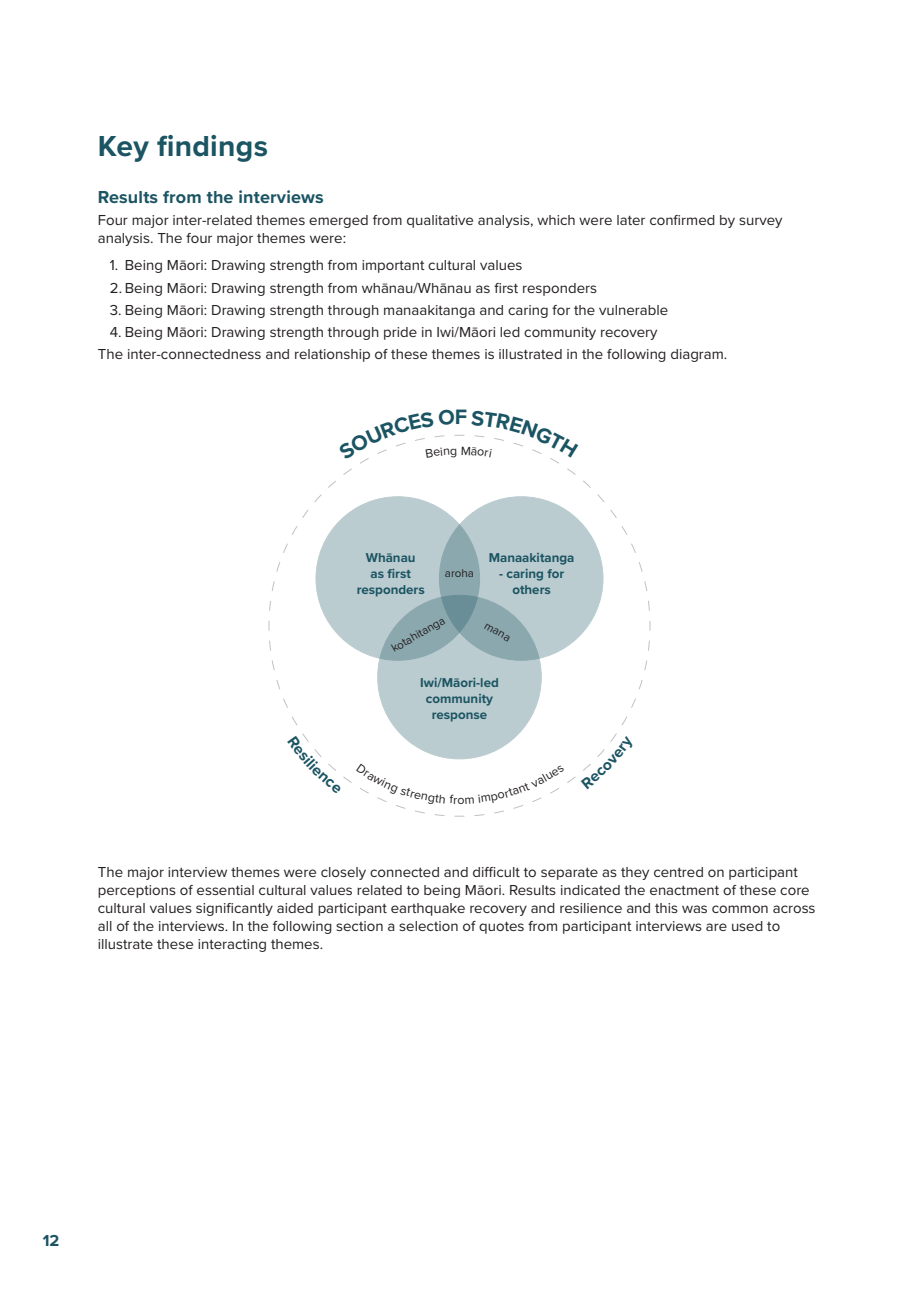
<style>
.page{position:relative;width:919px;height:1289px;background:#fff}
.page>*{position:absolute;margin:0;border:0;box-sizing:border-box;transform-origin:0 0}
.t1{font:700 30px "Proxima Nova";letter-spacing:.01em;color:#1b5462}
.t2{font:700 21.6px "Proxima Nova";color:#1b5462}
.t3{font:700 18px "Proxima Nova";letter-spacing:.01em;color:#1b5462}
.t4{font:700 16.5px "Proxima Nova";color:#1b5462}
.t5{font:15px/18px "Proxima Nova";color:#231f20}
.t6{font:700 13.35px/16px "Proxima Nova";color:#1b5462;text-align:center}
.t7{font:12.45px "Proxima Nova";color:#231f20}
.t8{font:11.7px "Proxima Nova";color:#231f20}
</style>
<div class="page">
<svg style="left:268px;top:616px;width:382px;height:201px"></svg>
<svg style="left:269px;top:434px;width:381px;height:182px"></svg>
<svg style="left:269px;top:639px;width:188px;height:177px"></svg>
<svg style="left:465px;top:635px;width:185px;height:181px"></svg>
<h1 class="t1" style="left:98px;top:123px;width:172px">Key findings</h1>
<p class="t3" style="left:98px;top:183px;width:227px">Results from the interviews</p>
<p class="t5" style="left:98px;top:210px;width:686px">Four major inter-related themes emerged from qualitative analysis, which were later confirmed by survey analysis. The four major themes were:</p>
<p class="t5" style="left:110px;top:256px;width:414px">1. Being Māori: Drawing strength from important cultural values</p>
<p class="t5" style="left:110px;top:278px;width:488px">2. Being Māori: Drawing strength from whānau/Whānau as first responders</p>
<p class="t5" style="left:110px;top:300px;width:560px">3. Being Māori: Drawing strength through manaakitanga and caring for the vulnerable</p>
<p class="t5" style="left:98px;top:320px;width:631px;line-height:22.2px;text-indent:12px">4. Being Māori: Drawing strength through pride in Iwi/Māori led community recovery<br>The inter-connectedness and relationship of these themes is illustrated in the following diagram.</p>
<h2 class="t2" style="left:455px;top:401px;width:14px">F</h2>
<p class="t6" style="left:356px;top:549px;width:70px">Whānau<br>as first responders</p>
<p class="t8" style="left:445px;top:564px;width:31px">aroha</p>
<p class="t6" style="left:488px;top:549px;width:87px">Manaakitanga</p>
<p class="t6" style="left:499px;top:565px;width:67px">- caring for others</p>
<p class="t8" style="left:388px;top:641px;width:61px;rotate:-30deg">kotahitanga</p>
<p class="t8" style="left:490px;top:616px;width:30px;rotate:30deg">mana</p>
<p class="t6" style="left:420px;top:674px;width:80px">Iwi/Māori-led community response</p>
<p class="t7" style="left:457px;top:790px;width:9px">o</p>
<p class="t5" style="left:98px;top:862px;width:719px">The major interview themes were closely connected and difficult to separate as they centred on participant perceptions of essential cultural values related to being Māori. Results indicated the enactment of these core cultural values significantly aided participant earthquake recovery and resilience and this was common across all of the interviews. In the following section a selection of quotes from participant interviews are used to illustrate these interacting themes.</p>
<p class="t4" style="left:43px;top:1228px;width:18px">12</p>
</div>
